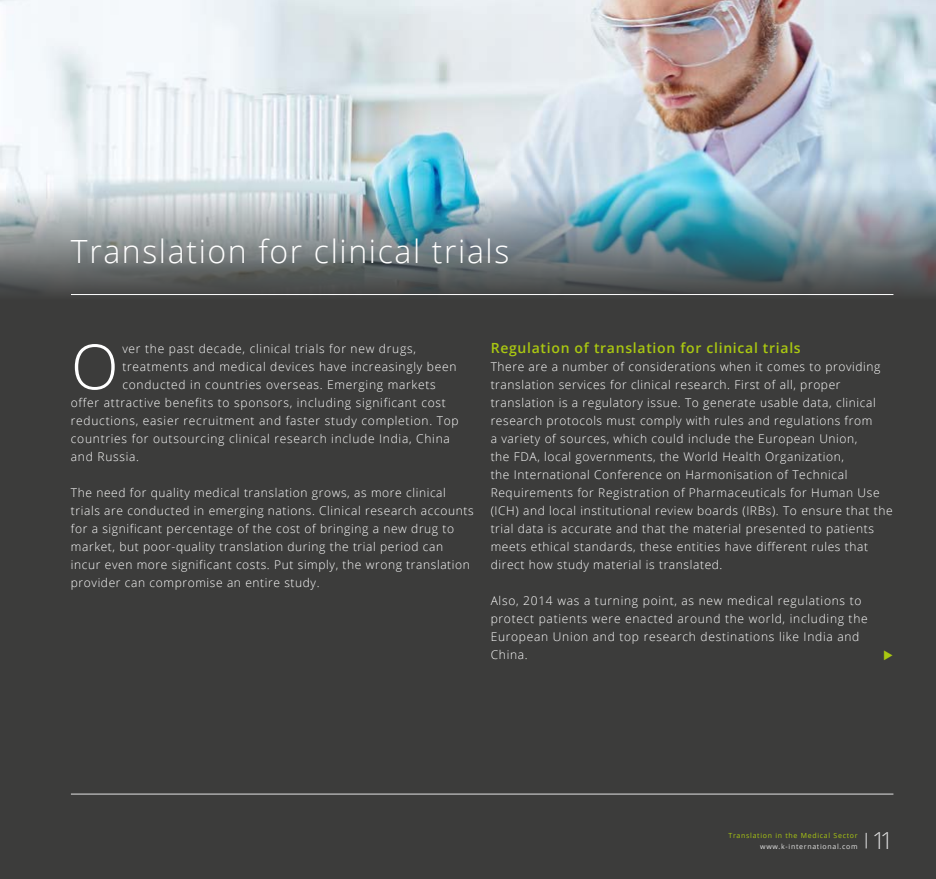
<style>
.page{position:relative;width:936px;height:879px;background:#fff}
.page>*{position:absolute;margin:0;border:0;box-sizing:border-box;transform-origin:0 0}
.t1{font:300 62.4px "Open Sans";color:#fff}
.t2{font:300 32px "Open Sans";letter-spacing:.05em;color:#fff}
.t3{font:300 23.5px "Open Sans";color:#e3e3e3}
.t4{font:600 14px "Open Sans";letter-spacing:.05em;color:#aac811}
.t5{font:300 12px/18px "Open Sans";letter-spacing:.05em;color:#fff}
.t6{font:7px "Open Sans";letter-spacing:.1em;color:#aac811}
.t7{font:7px "Open Sans";letter-spacing:.1em;color:#e3e3e3}
</style>
<div class="page">
<div style="left:0;top:0;width:935px;height:879px;background:#3c3c3b"></div>
<img style="left:0;top:0;width:935px;height:189px">
<img style="left:0;top:189px;width:935px;height:107px">
<hr style="left:71px;top:794px;width:822px;height:1px;background:#e3e3e3">
<svg style="left:865px;top:833px;width:1px;height:15px"></svg>
<hr style="left:71px;top:294px;width:822px;height:1px;background:#fff">
<h2 class="t2" style="left:71px;top:230px;width:440px">Translation for clinical trials</h2>
<h1 class="t1" style="left:71px;top:324px;width:49px">O</h1>
<p class="t5" style="left:122px;top:340px;width:295px">ver the past decade, clinical trials for new drugs,</p>
<p class="t5" style="left:122px;top:358px;width:335px">treatments and medical devices have increasingly been</p>
<p class="t5" style="left:122px;top:376px;width:315px">conducted in countries overseas. Emerging markets</p>
<p class="t5" style="left:71px;top:394px;width:376px">offer attractive benefits to sponsors, including significant cost</p>
<p class="t5" style="left:71px;top:412px;width:389px">reductions, easier recruitment and faster study completion. Top</p>
<p class="t5" style="left:71px;top:430px;width:380px">countries for outsourcing clinical research include India, China</p>
<p class="t5" style="left:71px;top:448px;width:70px">and Russia.</p>
<p class="t5" style="left:71px;top:484px;width:404px">The need for quality medical translation grows, as more clinical trials are conducted in emerging nations. Clinical research accounts for a significant percentage of the cost of bringing a new drug to market, but poor-quality translation during the trial period can incur even more significant costs. Put simply, the wrong translation provider can compromise an entire study.</p>
<p class="t4" style="left:490px;top:339px;width:311px">Regulation of translation for clinical trials</p>
<p class="t5" style="left:490px;top:358px;width:403px">There are a number of considerations when it comes to providing translation services for clinical research. First of all, proper translation is a regulatory issue. To generate usable data, clinical research protocols must comply with rules and regulations from<br>a variety of sources, which could include the European Union,<br>the FDA, local governments, the World Health Organization,<br>the International Conference on Harmonisation of Technical Requirements for Registration of Pharmaceuticals for Human Use (ICH) and local institutional review boards (IRBs). To ensure that the trial data is accurate and that the material presented to patients meets ethical standards, these entities have different rules that direct how study material is translated.</p>
<p class="t5" style="left:490px;top:592px;width:378px">Also, 2014 was a turning point, as new medical regulations to protect patients were enacted around the world, including the European Union and top research destinations like India and China.</p>
<p class="t6" style="left:728px;top:830px;width:131px">Translation in the Medical Sector</p>
<p class="t7" style="left:760px;top:841px;width:99px">www.k-international.com</p>
<h3 class="t3" style="left:871px;top:824px;width:23px">11</h3>
</div>
